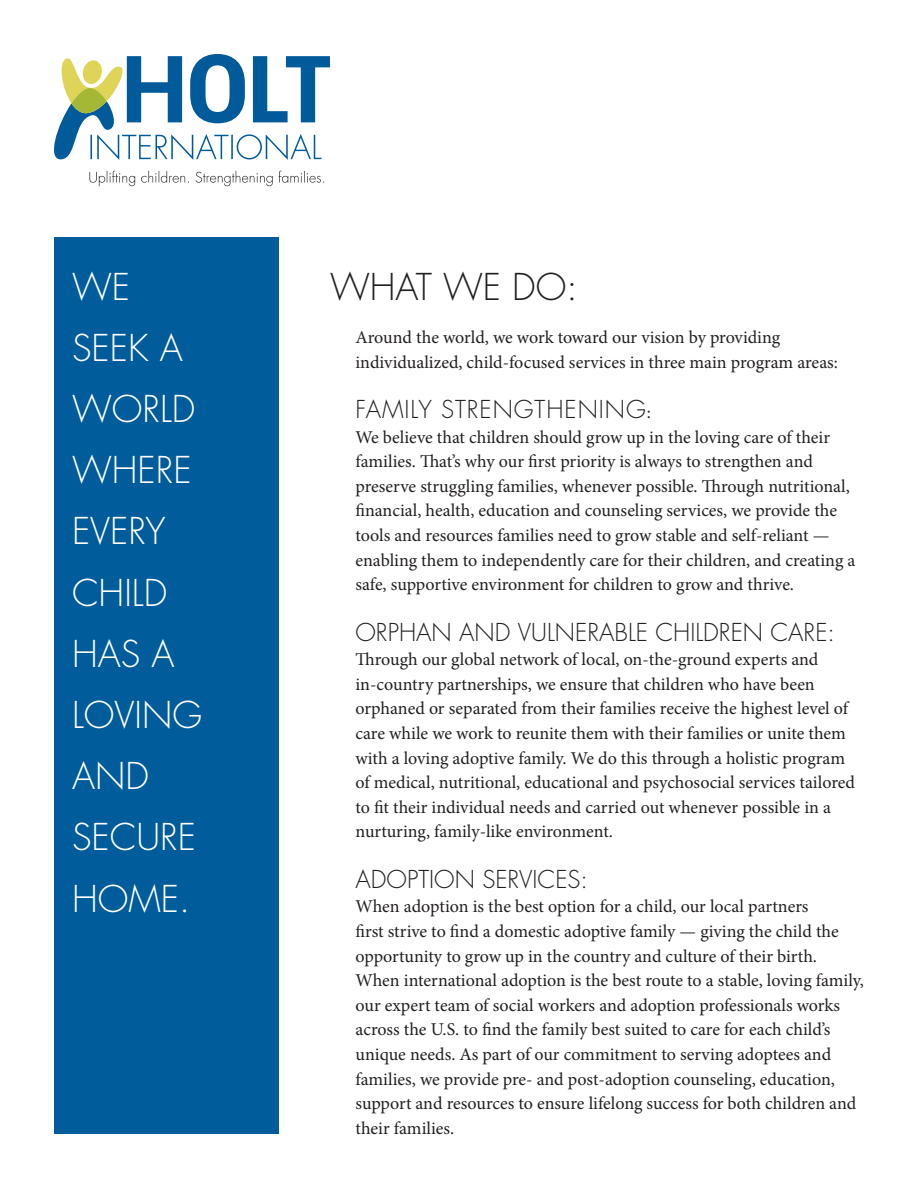
<style>
.page{position:relative;width:918px;height:1188px;background:#fff}
.page>*{position:absolute;margin:0;border:0;box-sizing:border-box;transform-origin:0 0}
.t1{font:300 36px/61.2px "Futura";color:#fff}
.t2{font:300 36px "Futura";color:#231f20}
.t3{font:300 24px "Futura";color:#231f20}
.t4{font:300 24px "Futura";letter-spacing:.04em;color:#231f20}
.t5{font:18px/24.6px "Minion Pro";color:#231f20}
.s1{font-family:"Minion Pro";font-weight:400;font-size:18px}
</style>
<div class="page">
<div style="left:54px;top:238px;width:225px;height:896px;background:#005c9b"></div>
<svg style="left:54px;top:54px;width:276px;height:106px"></svg>
<svg style="left:89px;top:171px;width:235px;height:15px"></svg>
<p class="t1" style="left:72px;top:257px;width:60px">WE</p>
<p class="t2" style="left:330px;top:265px;width:249px">WHAT WE DO:</p>
<p class="t1" style="left:72px;top:318px;width:132px">SEEK A<br>WORLD<br>WHERE<br>EVERY<br>CHILD<br>HAS A<br>LOVING<br>AND<br>SECURE<br>HOME.</p>
<p class="t5" style="left:356px;top:325px;width:484px">Around the world, we work toward our vision by providing individualized, child-focused services in three main program areas:</p>
<p class="t4" style="left:356px;top:395px;width:297px">FAMILY STRENGTHENING<span class="s1">:</span></p>
<p class="t5" style="left:356px;top:425px;width:501px">We believe that children should grow up in the loving care of their families. That’s why our first priority is always to strengthen and preserve struggling families, whenever possible. Through nutritional, financial, health, education and counseling services, we provide the tools and resources families need to grow stable and self-reliant — enabling them to independently care for their children, and creating a safe, supportive environment for children to grow and thrive.</p>
<p class="t3" style="left:356px;top:617px;width:481px">ORPHAN AND VULNERABLE CHILDREN CARE:</p>
<p class="t5" style="left:356px;top:647px;width:501px">Through our global network of local, on-the-ground experts and in-country partnerships, we ensure that children who have been orphaned or separated from their families receive the highest level of care while we work to reunite them with their families or unite them with a loving adoptive family. We do this through a holistic program of medical, nutritional, educational and psychosocial services tailored to fit their individual needs and carried out whenever possible in a nurturing, family-like environment.</p>
<p class="t3" style="left:356px;top:865px;width:234px">ADOPTION SERVICES:</p>
<p class="t5" style="left:356px;top:895px;width:510px">When adoption is the best option for a child, our local partners<br>first strive to find a domestic adoptive family — giving the child the opportunity to grow up in the country and culture of their birth.<br>When international adoption is the best route to a stable, loving family, our expert team of social workers and adoption professionals works across the U.S. to find the family best suited to care for each child’s unique needs. As part of our commitment to serving adoptees and families, we provide pre- and post-adoption counseling, education, support and resources to ensure lifelong success for both children and their families.</p>
</div>
